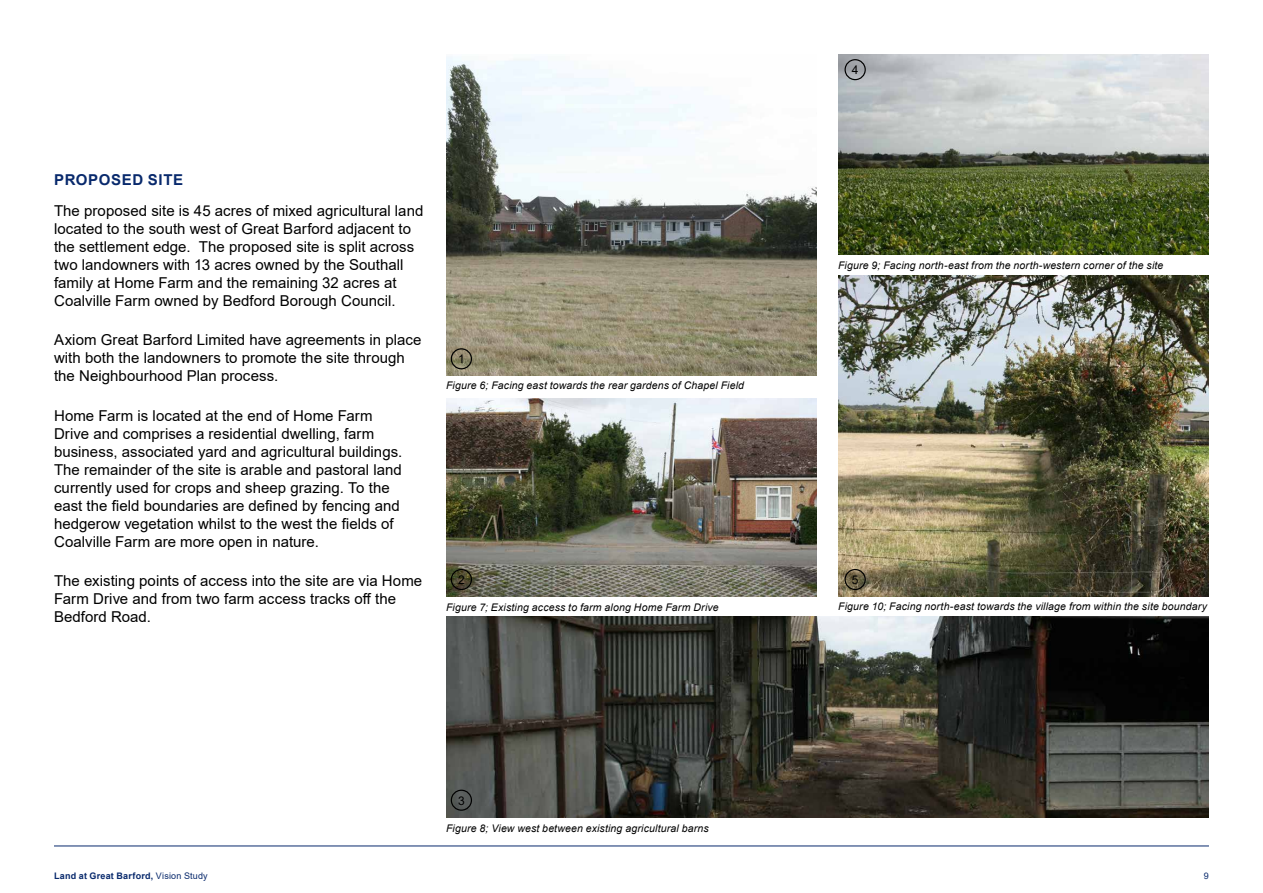
<style>
.page{position:relative;width:1263px;height:893px;background:#fff}
.page>*{position:absolute;margin:0;border:0;box-sizing:border-box;transform-origin:0 0}
.t1{font:15px/18px "Arial";letter-spacing:.005em;color:#000}
.t2{font:700 15px "Arial";letter-spacing:.04em;color:#08296c}
.t3{font:12px "Arial";color:#000}
.t4{font:italic 10.5px "Arial";letter-spacing:.015em;color:#000}
.t5{font:700 9px "Arial";letter-spacing:.025em;color:#08296c}
.t6{font:9px "Arial";color:#08296c}
.s1{font-weight:400}
</style>
<div class="page">
<hr style="left:54px;top:846px;width:1155px;height:1px;background:#08296c">
<img style="left:446px;top:398px;width:371px;height:198px">
<img style="left:446px;top:617px;width:763px;height:201px">
<img style="left:446px;top:56px;width:371px;height:319px">
<img style="left:838px;top:54px;width:371px;height:201px">
<img style="left:838px;top:275px;width:371px;height:321px">
<div style="left:451px;top:348px;width:21px;height:21px;border:1px solid #000;border-radius:50%"></div>
<div style="left:451px;top:569px;width:21px;height:21px;border:1px solid #000;border-radius:50%"></div>
<div style="left:451px;top:790px;width:21px;height:21px;border:1px solid #000;border-radius:50%"></div>
<div style="left:844px;top:59px;width:22px;height:21px;border:1px solid #000;border-radius:50%"></div>
<div style="left:844px;top:569px;width:22px;height:21px;border:1px solid #000;border-radius:50%"></div>
<p class="t3" style="left:852px;top:62px;width:8px">4</p>
<p class="t2" style="left:54px;top:170px;width:130px">PROPOSED SITE</p>
<p class="t1" style="left:54px;top:202px;width:371px">The proposed site is 45 acres of mixed agricultural land located to the south west of Great Barford adjacent to the settlement edge. The proposed site is split across two landowners with 13 acres owned by the Southall family at Home Farm and the remaining 32 acres at Coalville Farm owned by Bedford Borough Council.</p>
<p class="t1" style="left:54px;top:331px;width:369px">Axiom Great Barford Limited have agreements in place with both the landowners to promote the site through the Neighbourhood Plan process.</p>
<p class="t1" style="left:54px;top:406px;width:350px">Home Farm is located at the end of Home Farm Drive and comprises a residential dwelling, farm business, associated yard and agricultural buildings.<br>The remainder of the site is arable and pastoral land currently used for crops and sheep grazing. To the east the field boundaries are defined by fencing and hedgerow vegetation whilst to the west the fields of Coalville Farm are more open in nature.</p>
<p class="t1" style="left:54px;top:572px;width:370px">The existing points of access into the site are via Home<br>Farm Drive and from two farm access tracks off the<br>Bedford Road.</p>
<p class="t3" style="left:458px;top:351px;width:8px">1</p>
<p class="t4" style="left:446px;top:379px;width:299px">Figure 6; Facing east towards the rear gardens of Chapel Field</p>
<p class="t3" style="left:458px;top:571px;width:8px">2</p>
<p class="t4" style="left:838px;top:258px;width:327px">Figure 9; Facing north-east from the north-western corner of the site</p>
<p class="t3" style="left:852px;top:571px;width:8px">5</p>
<p class="t4" style="left:446px;top:600px;width:274px">Figure 7; Existing access to farm along Home Farm Drive</p>
<p class="t4" style="left:838px;top:600px;width:370px">Figure 10; Facing north-east towards the village from within the site boundary</p>
<p class="t3" style="left:458px;top:792px;width:8px">3</p>
<p class="t4" style="left:446px;top:821px;width:264px">Figure 8; View west between existing agricultural barns</p>
<p class="t5" style="left:54px;top:869px;width:155px">Land at Great Barford, <span class="s1">Vision Study</span></p>
<p class="t6" style="left:1204px;top:869px;width:7px">9</p>
</div>
